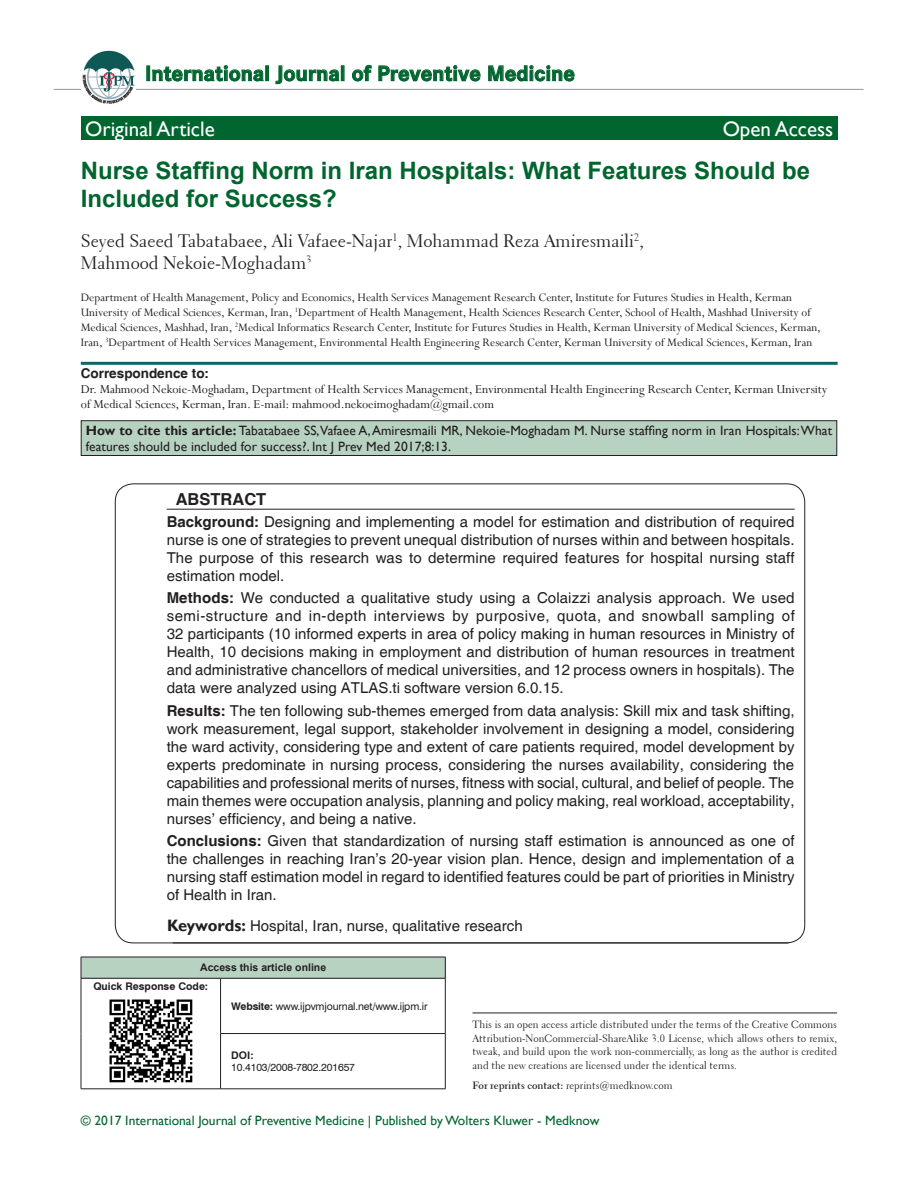
<style>
.page{position:relative;width:918px;height:1188px;background:#fff}
.page>*{position:absolute;margin:0;border:0;box-sizing:border-box;transform-origin:0 0}
.AT{font:700 24px/28.8px "Arial";color:#00652e}
.t1{font:700 21px "Corporate SBQ";color:#00652e}
.AH{font:21px "Gill Sans";color:#fff}
.AU{font:18px/22.5px "Transitional 521 BT Roman A";color:#231f20}
.ABSH{font:700 16.5px "Helvetica";color:#231f20}
.ABS{font:15px/18px "Helvetica";color:#231f20;text-align:justify}
.KWD{font:15px "Helvetica";color:#231f20}
.ADD{font:13.5px/15px "Perpetua";color:#231f20}
.HIS{font:13.5px/16.2px "Gill Sans";letter-spacing:.005em;color:#231f20}
.t2{font:13.5px "Gill Sans";color:#00652e}
.AFF{font:12.75px/15px "Perpetua";color:#231f20}
.OS{font:10.5px/13.5px "Transitional 521 BT Roman A";color:#231f20;text-align:justify}
.Web{font:10.5px "Swiss 721 BT";letter-spacing:-.015em;color:#231f20}
.DOI{font:10.5px/12.6px "Swiss 721 BT";letter-spacing:-.015em;color:#231f20}
.AAO{font:700 10.5px "Arial";color:#231f20}
.QRC{font:700 10.5px "Swiss 721 BT";color:#231f20}
.s1{font-family:"Helvetica";font-weight:700}
.s2{font-weight:700}
.s3{font-family:"Gill Sans";font-weight:700;font-size:16.5px}
.s4{font-family:"Transitional 521 BT Bold A"}
</style>
<div class="page">
<hr style="left:54px;top:89px;width:810px;height:1px;background:#939598">
<img style="left:81px;top:51px;width:55px;height:52px">
<div style="left:147px;top:66px;width:3px;height:15px;border:1px solid #00652e"></div>
<svg style="left:152px;top:65px;width:112px;height:25px"></svg>
<div style="left:265px;top:65px;width:4px;height:16px;border:1px solid #00652e"></div>
<svg style="left:275px;top:65px;width:65px;height:20px"></svg>
<div style="left:341px;top:65px;width:3px;height:16px;border:1px solid #00652e"></div>
<svg style="left:352px;top:65px;width:20px;height:17px"></svg>
<svg style="left:378px;top:65px;width:103px;height:25px"></svg>
<svg style="left:488px;top:65px;width:87px;height:17px"></svg>
<hr style="left:167px;top:509px;width:628px;height:1px;background:#231f20">
<hr style="left:173px;top:943px;width:616px;height:1px;background:#231f20">
<div style="left:81px;top:957px;width:364px;height:21px;background:#b8d2c1"></div>
<svg style="left:445px;top:958px;width:1px;height:20px"></svg>
<hr style="left:81px;top:1089px;width:140px;height:1px;background:#231f20">
<hr style="left:445px;top:978px;width:1px;height:55px;background:#231f20">
<hr style="left:445px;top:1034px;width:1px;height:55px;background:#231f20">
<hr style="left:220px;top:978px;width:1px;height:55px;background:#231f20">
<hr style="left:220px;top:1033px;width:226px;height:1px;background:#231f20">
<hr style="left:220px;top:1034px;width:1px;height:55px;background:#231f20">
<hr style="left:81px;top:978px;width:1px;height:56px;background:#231f20">
<hr style="left:81px;top:1034px;width:1px;height:55px;background:#231f20">
<hr style="left:81px;top:957px;width:140px;height:1px;background:#231f20">
<svg style="left:81px;top:957px;width:1px;height:21px"></svg>
<hr style="left:221px;top:957px;width:225px;height:1px;background:#231f20">
<hr style="left:81px;top:978px;width:140px;height:1px;background:#231f20">
<hr style="left:221px;top:978px;width:225px;height:1px;background:#231f20">
<hr style="left:221px;top:1089px;width:225px;height:1px;background:#231f20">
<img style="left:109px;top:999px;width:84px;height:84px">
<hr style="left:472px;top:1013px;width:365px;height:1px;background:#231f20">
<hr style="left:81px;top:362px;width:757px;height:3px;background:#106667">
<div style="left:81px;top:117px;width:757px;height:23px;background:#00652e"></div>
<div style="left:81px;top:421px;width:756px;height:34px;background:#b8d2c1"></div>
<div style="left:81px;top:420px;width:756px;height:36px;border:1px solid #231f20"></div>
<h2 class="t1" style="left:145px;top:61px;width:431px">International Journal of Preventive Medicine</h2>
<p class="AH" style="left:85px;top:116px;width:131px">Original Article</p>
<p class="AH" style="left:723px;top:116px;width:112px">Open Access</p>
<p class="AT" style="left:81px;top:157px;width:731px">Nurse Staffing Norm in Iran Hospitals: What Features Should be<br>Included for Success?</p>
<p class="AU" style="left:81px;top:230px;width:565px">Seyed Saeed Tabatabaee, Ali Vafaee‑Najar<sup>1</sup>, Mohammad Reza Amiresmaili<sup>2</sup>,<br>Mahmood Nekoie‑Moghadam<sup>3</sup></p>
<p class="AFF" style="left:81px;top:290px;width:742px">Department of Health Management, Policy and Economics, Health Services Management Research Center, Institute for Futures Studies in Health, Kerman University of Medical Sciences, Kerman, Iran, <sup>1</sup>Department of Health Management, Health Sciences Research Center, School of Health, Mashhad University of Medical Sciences, Mashhad, Iran, <sup>2</sup>Medical Informatics Research Center, Institute for Futures Studies in Health, Kerman University of Medical Sciences, Kerman, Iran, <sup>3</sup>Department of Health Services Management, Environmental Health Engineering Research Center, Kerman University of Medical Sciences, Kerman, Iran</p>
<p class="ADD" style="left:81px;top:366px;width:748px"><span class="s1">Correspondence to:<br></span>Dr. Mahmood Nekoie‑Moghadam, Department of Health Services Management, Environmental Health Engineering Research Center, Kerman University of Medical Sciences, Kerman, Iran. E‑mail: mahmood.nekoeimoghadam@gmail.com</p>
<p class="HIS" style="left:86px;top:422px;width:748px"><span class="s2">How to cite this article:</span> Tabatabaee SS,Vafaee A, Amiresmaili MR, Nekoie-Moghadam M. Nurse staffing norm in Iran Hospitals: What features should be included for success?. Int J Prev Med 2017;8:13.</p>
<p class="ABSH" style="left:176px;top:489px;width:92px">ABSTRACT</p>
<p class="ABS" style="left:167px;top:513px;width:630px"><span class="s2">Background:</span> Designing and implementing a model for estimation and distribution of required nurse is one of strategies to prevent unequal distribution of nurses within and between hospitals.<br>The purpose of this research was to determine required features for hospital nursing staff estimation model.</p>
<p class="ABS" style="left:167px;top:590px;width:630px"><span class="s2">Methods:</span> We conducted a qualitative study using a Colaizzi analysis approach. We used semi‑structure and in‑depth interviews by purposive, quota, and snowball sampling of 32 participants (10 informed experts in area of policy making in human resources in Ministry of Health, 10 decisions making in employment and distribution of human resources in treatment and administrative chancellors of medical universities, and 12 process owners in hospitals). The data were analyzed using ATLAS.ti software version 6.0.15.</p>
<p class="ABS" style="left:167px;top:702px;width:630px"><span class="s2">Results:</span> The ten following sub‑themes emerged from data analysis: Skill mix and task shifting, work measurement, legal support, stakeholder involvement in designing a model, considering the ward activity, considering type and extent of care patients required, model development by experts predominate in nursing process, considering the nurses availability, considering the capabilities and professional merits of nurses, fitness with social, cultural, and belief of people. The main themes were occupation analysis, planning and policy making, real workload, acceptability, nurses’ efficiency, and being a native.</p>
<p class="ABS" style="left:167px;top:832px;width:629px"><span class="s2">Conclusions:</span> Given that standardization of nursing staff estimation is announced as one of the challenges in reaching Iran’s 20‑year vision plan. Hence, design and implementation of a nursing staff estimation model in regard to identified features could be part of priorities in Ministry of Health in Iran.</p>
<p class="KWD" style="left:167px;top:917px;width:357px"><span class="s3">Keywords:</span> Hospital, Iran, nurse, qualitative research</p>
<p class="AAO" style="left:200px;top:961px;width:128px">Access this article online</p>
<p class="QRC" style="left:93px;top:980px;width:116px">Quick Response Code:</p>
<p class="Web" style="left:231px;top:1000px;width:198px"><span class="s2">Website:</span> www.ijpvmjournal.net/www.ijpm.ir</p>
<p class="DOI" style="left:231px;top:1049px;width:125px"><span class="s2">DOI:<br></span>10.4103/2008-7802.201657</p>
<p class="OS" style="left:472px;top:1018px;width:366px">This is an open access article distributed under the terms of the Creative Commons Attribution‑NonCommercial‑ShareAlike 3.0 License, which allows others to remix, tweak, and build upon the work non‑commercially, as long as the author is credited and the new creations are licensed under the identical terms.</p>
<p class="OS" style="left:472px;top:1079px;width:202px"><span class="s4">For reprints contact:</span> reprints@medknow.com</p>
<p class="t2" style="left:81px;top:1112px;width:520px">© 2017 International Journal of Preventive Medicine | Published by Wolters Kluwer - Medknow</p>
</div>
